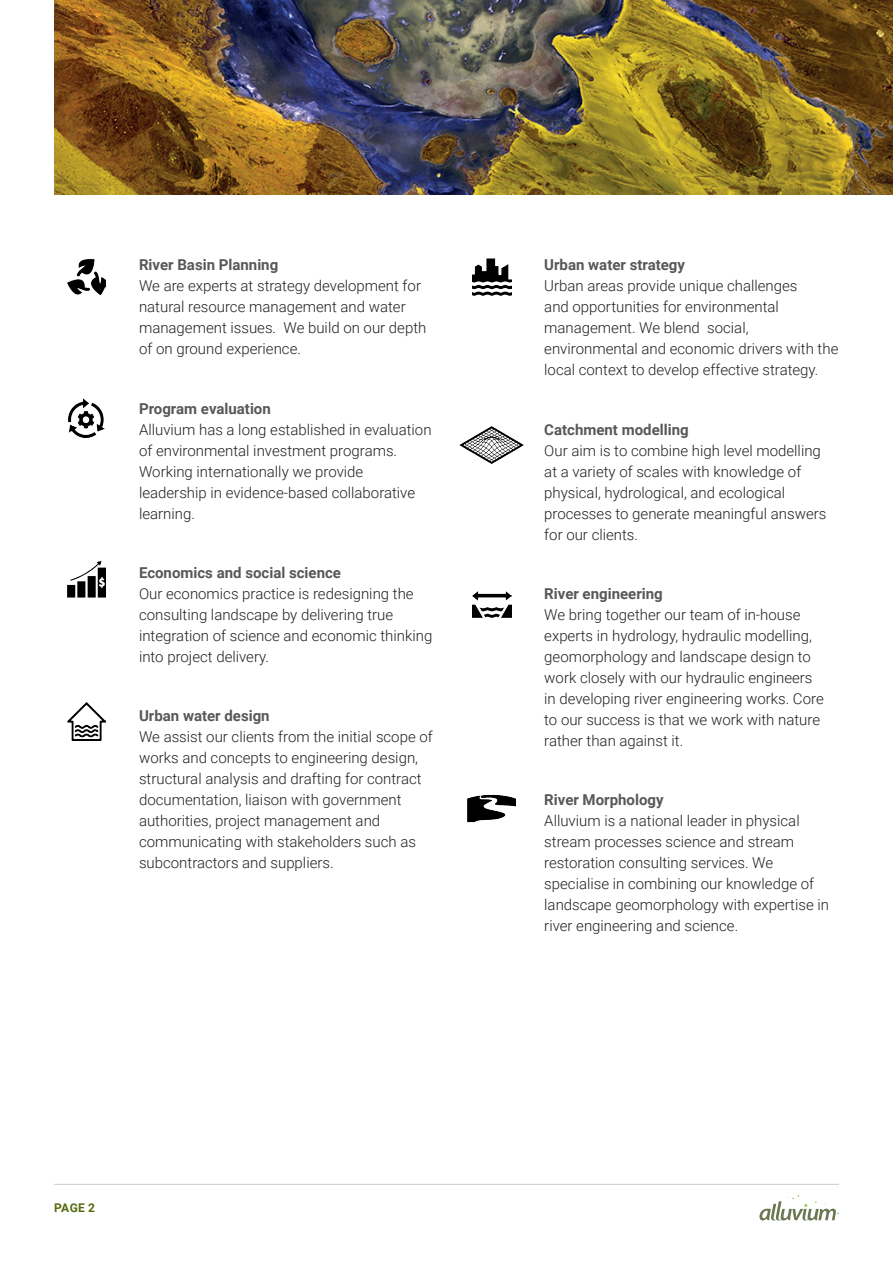
<style>
.page{position:relative;width:893px;height:1263px;background:#fff}
.page>*{position:absolute;margin:0;border:0;box-sizing:border-box;transform-origin:0 0}
.t1{font:300 15px/21px "Roboto";color:#231f20}
.t2{font:700 15px "Roboto";color:#57585a}
.t3{font:700 12px "Roboto";color:#556b0e}
</style>
<div class="page">
<svg style="left:759px;top:1195px;width:80px;height:25px"></svg>
<hr style="left:54px;top:1184px;width:785px;height:1px;background:#a8a9ad">
<img style="left:54px;top:0;width:839px;height:194px">
<img style="left:68px;top:399px;width:37px;height:38px">
<img style="left:67px;top:259px;width:39px;height:36px">
<img style="left:67px;top:560px;width:39px;height:38px">
<img style="left:67px;top:702px;width:39px;height:39px">
<img style="left:473px;top:258px;width:38px;height:38px">
<img style="left:460px;top:426px;width:64px;height:38px">
<img style="left:473px;top:591px;width:38px;height:27px">
<img style="left:468px;top:794px;width:48px;height:29px">
<p class="t2" style="left:139px;top:255px;width:141px">River Basin Planning</p>
<p class="t1" style="left:139px;top:275px;width:289px">We are experts at strategy development for natural resource management and water management issues. We build on our depth of on ground experience.</p>
<p class="t2" style="left:139px;top:398px;width:133px">Program evaluation</p>
<p class="t1" style="left:139px;top:418px;width:294px">Alluvium has a long established in evaluation of environmental investment programs.<br>Working internationally we provide leadership in evidence-based collaborative learning.</p>
<p class="t2" style="left:139px;top:562px;width:203px">Economics and social science</p>
<p class="t1" style="left:139px;top:582px;width:295px">Our economics practice is redesigning the consulting landscape by delivering true integration of science and economic thinking into project delivery.</p>
<p class="t2" style="left:139px;top:705px;width:132px">Urban water design</p>
<p class="t1" style="left:139px;top:725px;width:295px">We assist our clients from the initial scope of works and concepts to engineering design, structural analysis and drafting for contract documentation, liaison with government authorities, project management and communicating with stakeholders such as subcontractors and suppliers.</p>
<p class="t3" style="left:54px;top:1199px;width:42px">PAGE 2</p>
<p class="t2" style="left:544px;top:255px;width:142px">Urban water strategy</p>
<p class="t1" style="left:544px;top:275px;width:296px">Urban areas provide unique challenges<br>and opportunities for environmental management. We blend social, environmental and economic drivers with the local context to develop effective strategy.</p>
<p class="t2" style="left:544px;top:419px;width:146px">Catchment modelling</p>
<p class="t1" style="left:544px;top:439px;width:284px">Our aim is to combine high level modelling at a variety of scales with knowledge of physical, hydrological, and ecological processes to generate meaningful answers for our clients.</p>
<p class="t2" style="left:544px;top:583px;width:120px">River engineering</p>
<p class="t1" style="left:544px;top:603px;width:281px">We bring together our team of in-house experts in hydrology, hydraulic modelling, geomorphology and landscape design to work closely with our hydraulic engineers in developing river engineering works. Core to our success is that we work with nature rather than against it.</p>
<p class="t2" style="left:544px;top:789px;width:121px">River Morphology</p>
<p class="t1" style="left:544px;top:809px;width:286px">Alluvium is a national leader in physical stream processes science and stream restoration consulting services. We specialise in combining our knowledge of landscape geomorphology with expertise in river engineering and science.</p>
</div>
